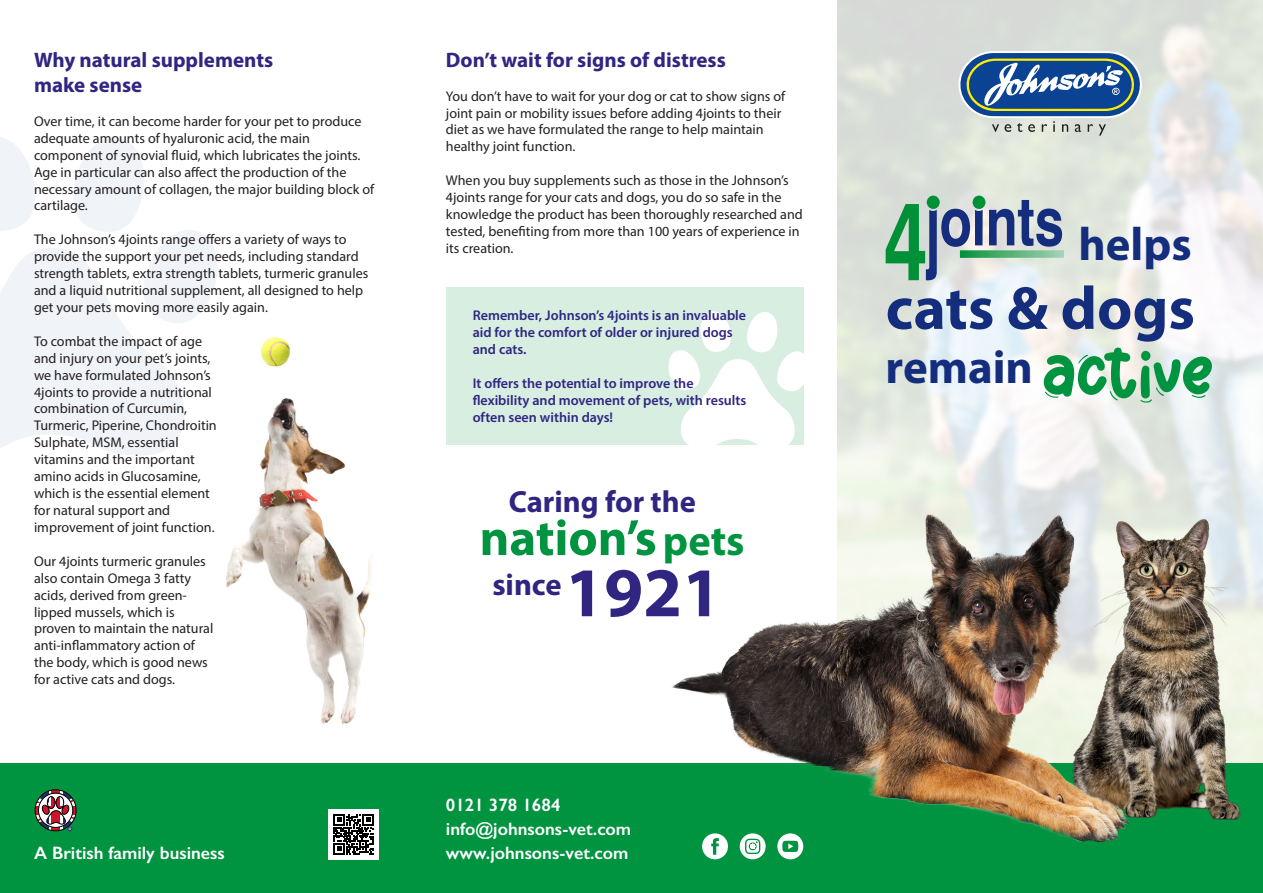
<style>
.page{position:relative;width:1263px;height:893px;background:#fff}
.page>*{position:absolute;margin:0;border:0;box-sizing:border-box;transform-origin:0 0}
.t1{font:81px "Wigglye";color:#009440}
.t2{font:700 70.35px "Myriad Pro";color:#302682}
.t3{font:700 61.2px "Myriad Pro";color:#142e7d}
.t4{font:700 50.85px "Myriad Pro";color:#009440}
.t5{font:700 46.8px "Myriad Pro";color:#142e7d}
.t6{font:700 30.6px "Myriad Pro";color:#302682}
.Heading{font:700 21px/25.2px "Myriad Pro";color:#302682}
.t7{font:600 18px "Gill Sans";color:#fff}
.t8{font:14.1px/17px "Myriad Pro";color:#231f20}
.t9{font:600 14.1px/17px "Myriad Pro";color:#302682}
.s1{font-size:42.3px}
</style>
<div class="page">
<img style="left:837px;top:0;width:426px;height:487px">
<div style="left:0;top:763px;width:1263px;height:130px;background:#009440"></div>
<svg style="left:0;top:137px;width:218px;height:318px"></svg>
<div style="left:446px;top:287px;width:358px;height:158px;background:#d7eee1"></div>
<svg style="left:668px;top:311px;width:136px;height:134px"></svg>
<img style="left:1217px;top:487px;width:46px;height:333px">
<svg style="left:956px;top:51px;width:188px;height:85px;background:#7894ae"></svg>
<img style="left:216px;top:392px;width:157px;height:332px">
<img style="left:260px;top:336px;width:31px;height:31px">
<div style="left:328px;top:809px;width:51px;height:50px;background:#fff"></div>
<svg style="left:333px;top:814px;width:41px;height:40px"></svg>
<svg style="left:35px;top:789px;width:41px;height:42px"></svg>
<svg style="left:989px;top:200px;width:73px;height:47px;background:#7d8cae"></svg>
<div style="left:927px;top:196px;width:13px;height:13px;background:#009138;border-radius:50%"></div>
<svg style="left:886px;top:204px;width:97px;height:76px;background:#83aaa4"></svg>
<div style="left:972px;top:196px;width:13px;height:13px;background:#009138;border-radius:50%"></div>
<img style="left:960px;top:250px;width:104px;height:8px">
<img style="left:672px;top:478px;width:545px;height:382px">
<p class="Heading" style="left:34px;top:46px;width:241px">Why natural supplements make sense</p>
<p class="t8" style="left:34px;top:112px;width:342px">Over time, it can become harder for your pet to produce adequate amounts of hyaluronic acid, the main component of synovial fluid, which lubricates the joints.<br>Age in particular can also affect the production of the necessary amount of collagen, the major building block of cartilage.</p>
<p class="t8" style="left:34px;top:231px;width:336px">The Johnson’s 4joints range offers a variety of ways to provide the support your pet needs, including standard strength tablets, extra strength tablets, turmeric granules and a liquid nutritional supplement, all designed to help get your pets moving more easily again.</p>
<p class="t8" style="left:34px;top:332px;width:184px">To combat the impact of age and injury on your pet’s joints, we have formulated Johnson’s<br>4joints to provide a nutritional combination of Curcumin,<br>Turmeric, Piperine, Chondroitin<br>Sulphate, MSM, essential vitamins and the important amino acids in Glucosamine, which is the essential element for natural support and improvement of joint function.</p>
<p class="t8" style="left:34px;top:552px;width:181px">Our 4joints turmeric granules also contain Omega 3 fatty acids, derived from green&shy;lipped mussels, which is proven to maintain the natural anti-inflammatory action of the body, which is good news for active cats and dogs.</p>
<p class="Heading" style="left:446px;top:46px;width:281px">Don’t wait for signs of distress</p>
<p class="t8" style="left:446px;top:87px;width:341px">You don’t have to wait for your dog or cat to show signs of joint pain or mobility issues before adding 4joints to their diet as we have formulated the range to help maintain healthy joint function.</p>
<p class="t8" style="left:446px;top:172px;width:358px">When you buy supplements such as those in the Johnson’s 4joints range for your cats and dogs, you do so safe in the knowledge the product has been thoroughly researched and tested, benefiting from more than 100 years of experience in its creation.</p>
<p class="t9" style="left:473px;top:307px;width:275px">Remember, Johnson’s 4joints is an invaluable aid for the comfort of older or injured dogs and cats.</p>
<p class="t9" style="left:473px;top:375px;width:275px">It offers the potential to improve the flexibility and movement of pets, with results often seen within days!</p>
<p class="t6" style="left:509px;top:482px;width:189px">Caring for the</p>
<p class="t4" style="left:480px;top:505px;width:267px">nation’s <span class="s1">pets</span></p>
<p class="t6" style="left:492px;top:565px;width:71px">since</p>
<p class="t2" style="left:565px;top:547px;width:158px">1921</p>
<p class="t7" style="left:446px;top:794px;width:116px">0121 378 1684</p>
<p class="t7" style="left:446px;top:818px;width:187px">info@johnsons-vet.com</p>
<p class="t7" style="left:34px;top:842px;width:192px">A British family business</p>
<p class="t7" style="left:446px;top:842px;width:184px">www.johnsons-vet.com</p>
<p class="t5" style="left:1078px;top:214px;width:115px">helps</p>
<p class="t3" style="left:886px;top:268px;width:311px">cats &amp; dogs</p>
<p class="t5" style="left:886px;top:337px;width:149px">remain</p>
<p class="t1" style="left:1044px;top:323px;width:172px">active</p>
</div>
